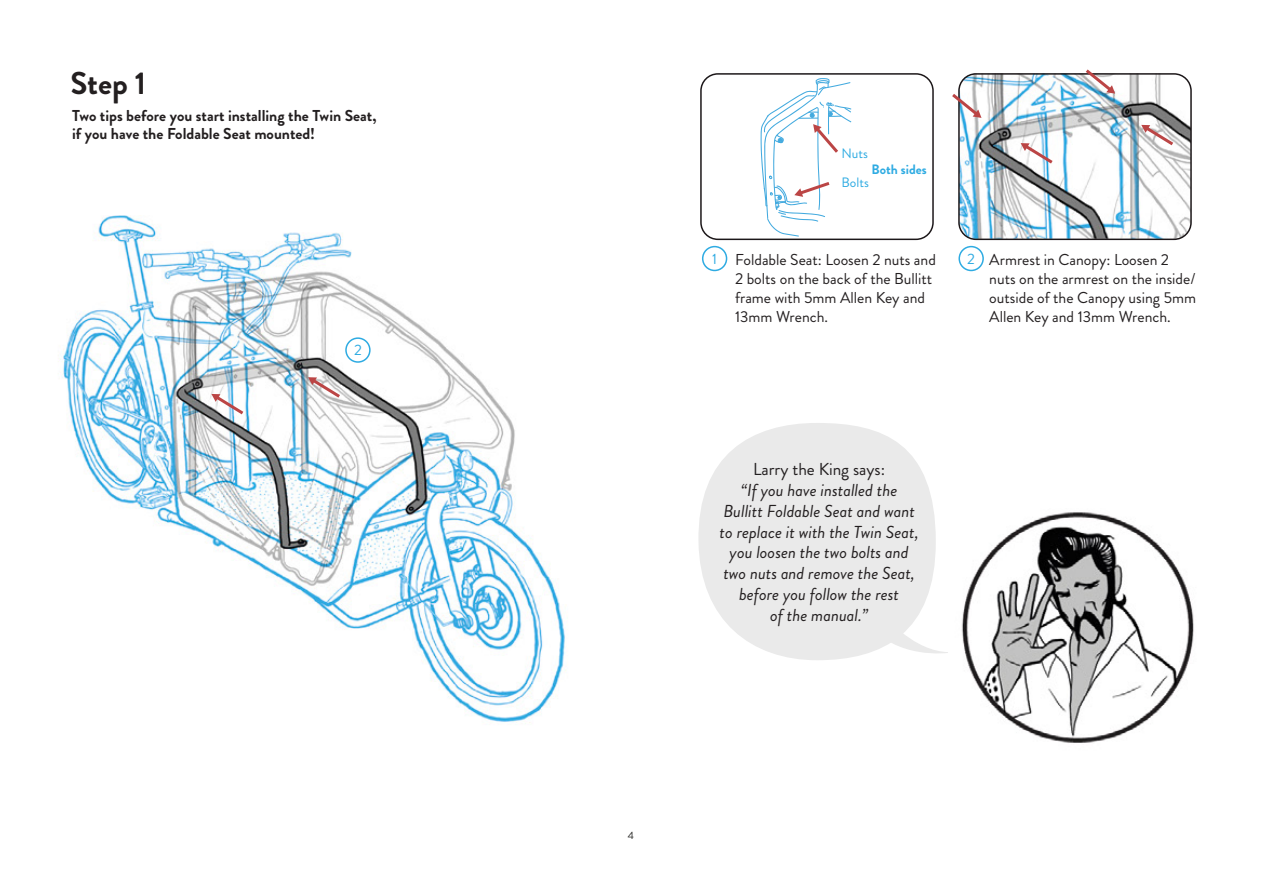
<style>
.page{position:relative;width:1263px;height:893px;background:#fff}
.page>*{position:absolute;margin:0;border:0;box-sizing:border-box;transform-origin:0 0}
.t1{font:700 31.5px "Brandon Grotesque";color:#231f20}
.t2{font:italic 17.25px/20.7px "Brandon Grotesque";color:#231f20;text-align:center}
.t3{font:17.25px "Brandon Grotesque";color:#231f20}
.t4{font:15.75px/18.9px "Brandon Grotesque";color:#231f20}
.t5{font:700 15.75px/18.9px "Brandon Grotesque";color:#231f20}
.t6{font:15px "Brandon Grotesque";color:#2eabe2}
.t7{font:700 13.65px "Brandon Grotesque";color:#2eabe2}
.t8{font:13.65px/29.2px "Brandon Grotesque";color:#2eabe2}
.t9{font:10.5px "Brandon Grotesque";color:#1d1d1b}
</style>
<div class="page">
<img style="left:961px;top:73px;width:228px;height:166px">
<svg style="left:698px;top:423px;width:238px;height:237px;fill:#eaeaea"></svg>
<svg style="left:880px;top:622px;width:68px;height:38px"></svg>
<img style="left:946px;top:499px;width:260px;height:260px;border-radius:130px">
<div style="left:958px;top:73px;width:234px;height:167px;border:2px solid #1c1719;border-radius:17px"></div>
<div style="left:700px;top:73px;width:234px;height:167px;border:2px solid #1c1719;border-radius:17px"></div>
<img style="left:58px;top:215px;width:508px;height:508px">
<svg style="left:308px;top:376px;width:35px;height:24px"></svg>
<svg style="left:211px;top:393px;width:36px;height:24px"></svg>
<svg style="left:1141px;top:124px;width:35px;height:24px"></svg>
<svg style="left:1021px;top:142px;width:35px;height:24px"></svg>
<svg style="left:952px;top:91px;width:29px;height:27px"></svg>
<svg style="left:1082px;top:69px;width:33px;height:25px"></svg>
<svg style="left:760px;top:78px;width:92px;height:159px"></svg>
<div style="left:702px;top:246px;width:25px;height:25px;border:2px solid #2eabe2;border-radius:50%"></div>
<div style="left:958px;top:246px;width:26px;height:25px;border:2px solid #2eabe2;border-radius:50%"></div>
<div style="left:345px;top:337px;width:26px;height:26px;border:2px solid #2eabe2;border-radius:50%"></div>
<h1 class="t1" style="left:71px;top:61px;width:77px">Step 1</h1>
<p class="t5" style="left:72px;top:106px;width:306px">Two tips before you start installing the Twin Seat, if you have the Foldable Seat mounted!</p>
<p class="t6" style="left:354px;top:340px;width:9px">2</p>
<p class="t8" style="left:841px;top:138px;width:29px">Nuts<br>Bolts</p>
<p class="t7" style="left:871px;top:159px;width:57px">Both sides</p>
<p class="t6" style="left:712px;top:248px;width:6px">1</p>
<p class="t6" style="left:967px;top:248px;width:9px">2</p>
<p class="t4" style="left:735px;top:251px;width:202px">Foldable Seat: Loosen 2 nuts and<br>2 bolts on the back of the Bullitt frame with 5mm Allen Key and<br>13mm Wrench.</p>
<p class="t4" style="left:989px;top:251px;width:208px">Armrest in Canopy: Loosen 2 nuts on the armrest on the inside/ outside of the Canopy using 5mm<br>Allen Key and 13mm Wrench.</p>
<p class="t3" style="left:753px;top:457px;width:134px">Larry the King says:</p>
<p class="t2" style="left:720px;top:480px;width:200px">“If you have installed the<br>Bullitt Foldable Seat and want to replace it with the Twin Seat, you loosen the two bolts and two nuts and remove the Seat, before you follow the rest<br>of the manual.”</p>
<p class="t9" style="left:628px;top:828px;width:8px">4</p>
</div>
